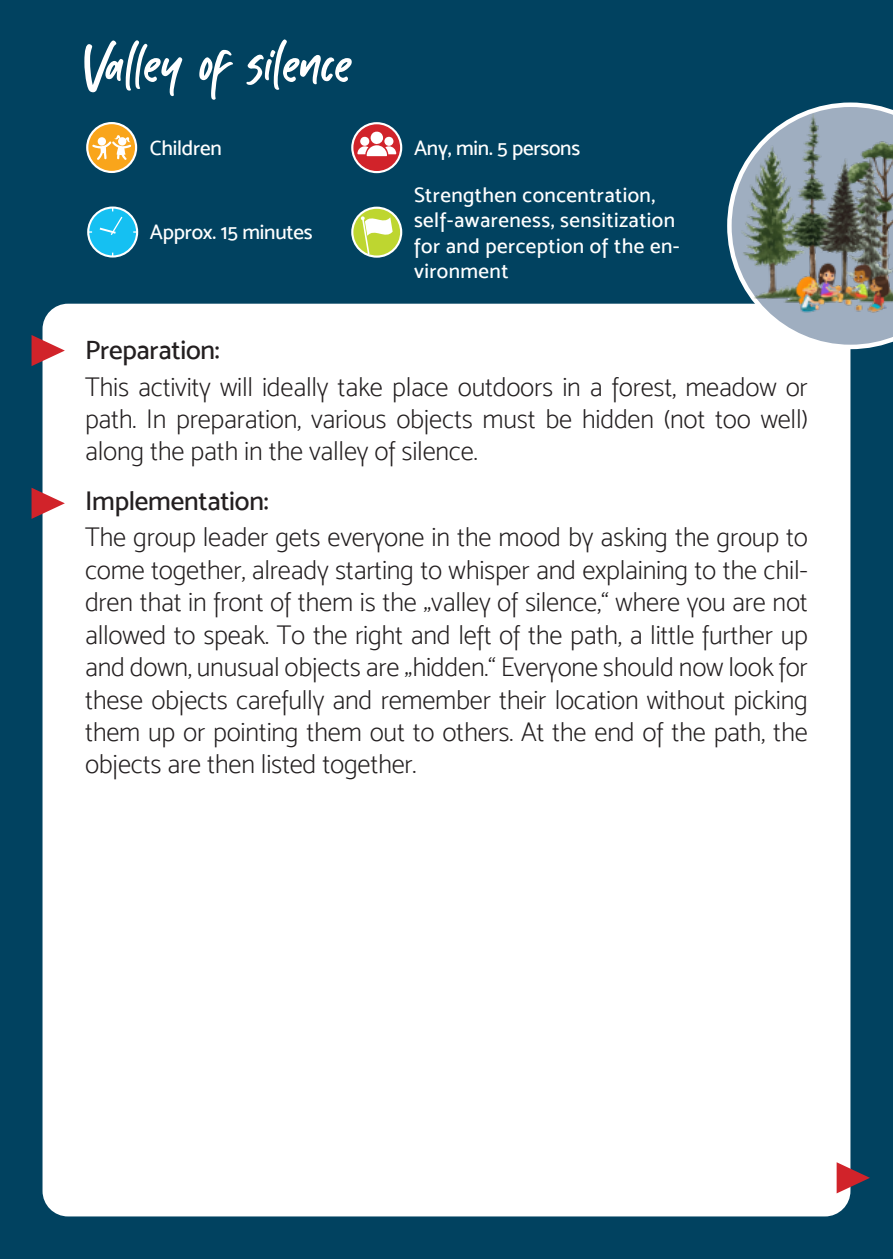
<style>
.page{position:relative;width:893px;height:1259px;background:#014260}
.page>*{position:absolute;margin:0;border:0;box-sizing:border-box;transform-origin:0 0}
.t1{font:81px "Kabut Hitam";color:#fff}
.t2{font:27px/32.4px "Mosk Extra Light 200";letter-spacing:-.01em;color:#231f20;text-align:justify}
.t3{font:27px "Mosk Medium 500";letter-spacing:-.01em;color:#231f20}
.t4{font:21px/25.2px "Mosk Medium 500";letter-spacing:.02em;color:#fff}
.t5{font:21px "Mosk Medium 500";letter-spacing:-.01em;color:#fff}
</style>
<div class="page">
<div style="left:43px;top:304px;width:807px;height:912px;background:#fff;border-radius:26px"></div>
<svg style="left:32px;top:335px;width:33px;height:31px"></svg>
<svg style="left:32px;top:488px;width:33px;height:31px"></svg>
<svg style="left:837px;top:1162px;width:33px;height:31px"></svg>
<svg style="left:727px;top:192px;width:166px;height:157px"></svg>
<img style="left:732px;top:102px;width:161px;height:227px">
<svg style="left:87px;top:123px;width:49px;height:49px"></svg>
<div style="left:86px;top:122px;width:51px;height:51px;border:2px solid #fff;border-radius:50%"></div>
<svg style="left:92px;top:135px;width:39px;height:25px"></svg>
<div style="left:88px;top:208px;width:49px;height:48px;background:#15c0f2;border-radius:50%"></div>
<div style="left:87px;top:206px;width:51px;height:51px;border:2px solid #fff;border-radius:50%"></div>
<svg style="left:98px;top:207px;width:26px;height:28px"></svg>
<svg style="left:352px;top:123px;width:49px;height:49px"></svg>
<div style="left:351px;top:122px;width:51px;height:51px;border:2px solid #fff;border-radius:50%"></div>
<svg style="left:357px;top:130px;width:39px;height:26px"></svg>
<svg style="left:352px;top:208px;width:49px;height:49px"></svg>
<div style="left:351px;top:207px;width:51px;height:51px;border:2px solid #fff;border-radius:50%"></div>
<svg style="left:361px;top:216px;width:32px;height:37px"></svg>
<p class="t1" style="left:85px;top:25px;width:269px">Valley of silence</p>
<p class="t5" style="left:150px;top:135px;width:73px">Children</p>
<p class="t5" style="left:414px;top:136px;width:168px">Any, min. 5 persons</p>
<p class="t5" style="left:150px;top:220px;width:164px">Approx. 15 minutes</p>
<p class="t4" style="left:414px;top:182px;width:267px">Strengthen concentration, self-awareness, sensitization for and perception of the en&shy;vironment</p>
<p class="t3" style="left:85px;top:334px;width:136px">Preparation:</p>
<p class="t2" style="left:85px;top:370px;width:724px">This activity will ideally take place outdoors in a forest, meadow or path. In preparation, various objects must be hidden (not too well) along the path in the valley of silence.</p>
<p class="t3" style="left:85px;top:485px;width:185px">Implementation:</p>
<p class="t2" style="left:85px;top:521px;width:724px">The group leader gets everyone in the mood by asking the group to come together, already starting to whisper and explaining to the chil&shy;dren that in front of them is the</p>
<p class="t2" style="left:85px;top:586px;width:724px;text-indent:346px">valley of silence,“ where you are not allowed to speak. To the right and left of the path, a little further up and down, unusual objects are</p>
<p class="t2" style="left:423px;top:601px;width:9px">”</p>
<p class="t2" style="left:85px;top:651px;width:724px;text-indent:327px">hidden.“ Everyone should now look for these objects carefully and remember their location without picking them up or pointing them out to others. At the end of the path, the objects are then listed together.</p>
<p class="t2" style="left:405px;top:666px;width:9px">”</p>
</div>
